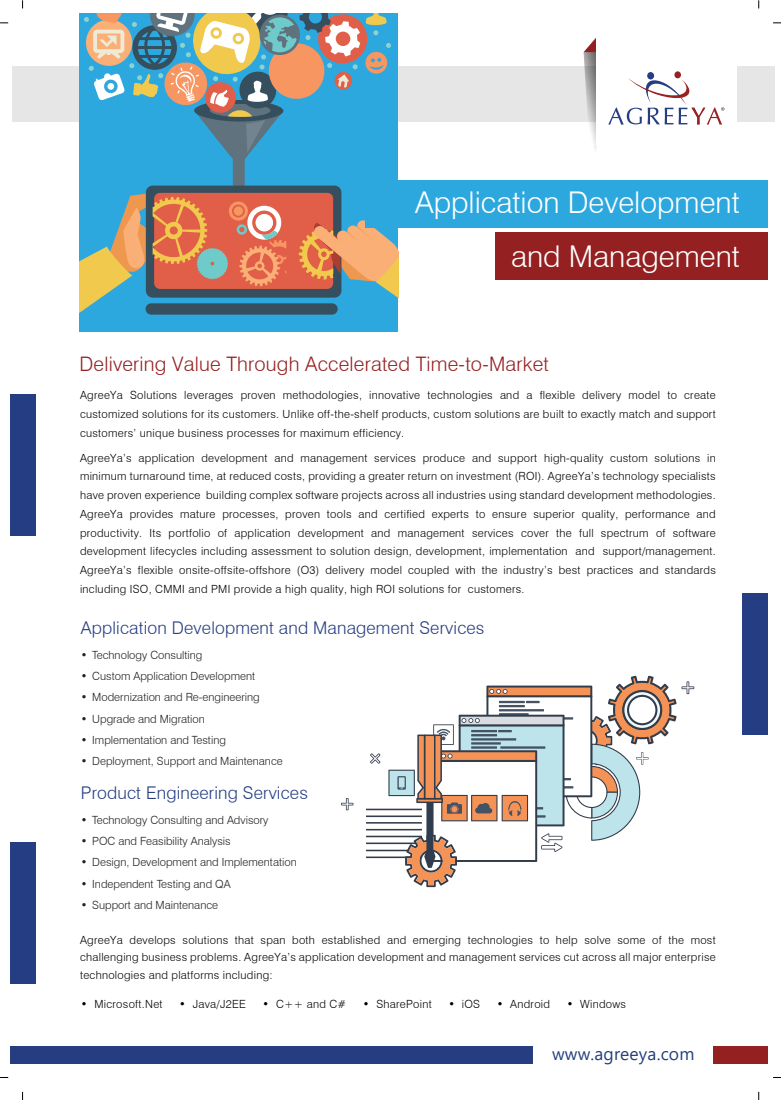
<style>
.page{position:relative;width:781px;height:1100px;background:#fff}
.page>*{position:absolute;margin:0;border:0;box-sizing:border-box;transform-origin:0 0}
.t1{font:300 30px/54.9px "Swiss 721 BT";color:#fff;text-align:right}
.t2{font:300 20px "Swiss 721 BT";letter-spacing:.01em;color:#952021}
.t3{font:300 17.5px "Swiss 721 BT";letter-spacing:.01em;color:#253d82}
.t4{font:17.5px "Segoe UI";letter-spacing:.01em;color:#22407c}
.t5{font:300 11.25px/18.8px "Swiss 721 BT";letter-spacing:.025em;color:#010101;text-align:justify}
.t6{font:300 11.25px "Swiss 721 BT";color:#231f20}
</style>
<div class="page">
<div style="left:13px;top:66px;width:762px;height:56px;background:#e6e6e6"></div>
<div style="left:10px;top:1046px;width:523px;height:17px;background:#273d81"></div>
<div style="left:713px;top:1046px;width:54px;height:17px;background:#952021"></div>
<div style="left:10px;top:394px;width:26px;height:142px;background:#253d82"></div>
<div style="left:742px;top:593px;width:26px;height:142px;background:#253d82"></div>
<div style="left:10px;top:841px;width:26px;height:142px;background:#253d82"></div>
<div style="left:597px;top:37px;width:140px;height:109px;background:#fff"></div>
<svg style="left:584px;top:38px;width:140px;height:112px"></svg>
<div style="left:365px;top:180px;width:403px;height:47px;background:#2da8df"></div>
<div style="left:495px;top:232px;width:273px;height:47px;background:#952021"></div>
<svg style="left:79px;top:13px;width:319px;height:319px;background:#7799a3"></svg>
<svg style="left:370px;top:753px;width:10px;height:11px"></svg>
<svg style="left:682px;top:681px;width:12px;height:13px"></svg>
<svg style="left:341px;top:798px;width:12px;height:12px"></svg>
<hr style="left:366px;top:856px;width:56px;height:2px;background:#323c4b">
<hr style="left:366px;top:849px;width:56px;height:2px;background:#323c4b">
<hr style="left:366px;top:842px;width:56px;height:2px;background:#323c4b">
<hr style="left:366px;top:835px;width:56px;height:2px;background:#323c4b">
<hr style="left:366px;top:829px;width:56px;height:1px;background:#323c4b">
<hr style="left:366px;top:822px;width:56px;height:1px;background:#323c4b">
<hr style="left:366px;top:815px;width:56px;height:2px;background:#323c4b">
<hr style="left:366px;top:808px;width:56px;height:2px;background:#323c4b">
<svg style="left:388px;top:675px;width:288px;height:212px"></svg>
<h1 class="t1" style="left:415px;top:174px;width:326px">Application Development and Management</h1>
<h2 class="t2" style="left:79px;top:351px;width:471px">Delivering Value Through Accelerated Time-to-Market</h2>
<p class="t5" style="left:80px;top:385px;width:637px">AgreeYa Solutions leverages proven methodologies, innovative technologies and a flexible delivery model to create customized solutions for its customers. Unlike off-the-shelf products, custom solutions are built to exactly match and support customers’ unique business processes for maximum efficiency.</p>
<p class="t5" style="left:80px;top:448px;width:637px">AgreeYa’s application development and management services produce and support high-quality custom solutions in minimum turnaround time, at reduced costs, providing a greater return on investment (ROI). AgreeYa’s technology specialists have proven experience building complex software projects across all industries using standard development methodologies.<br>AgreeYa provides mature processes, proven tools and certified experts to ensure superior quality, performance and productivity. Its portfolio of application development and management services cover the full spectrum of software development lifecycles including assessment to solution design, development, implementation and support/management.<br>AgreeYa’s flexible onsite-offsite-offshore (O3) delivery model coupled with the industry’s best practices and standards including ISO, CMMI and PMI provide a high quality, high ROI solutions for customers.</p>
<h3 class="t3" style="left:81px;top:617px;width:405px">Application Development and Management Services</h3>
<p class="t6" style="left:81px;top:648px;width:123px">• Technology Consulting</p>
<p class="t6" style="left:81px;top:669px;width:176px">• Custom Application Development</p>
<p class="t6" style="left:81px;top:690px;width:180px">• Modernization and Re-engineering</p>
<p class="t6" style="left:81px;top:712px;width:125px">• Upgrade and Migration</p>
<p class="t6" style="left:81px;top:733px;width:146px">• Implementation and Testing</p>
<p class="t6" style="left:81px;top:754px;width:203px">• Deployment, Support and Maintenance</p>
<h3 class="t3" style="left:81px;top:782px;width:228px">Product Engineering Services</h3>
<p class="t6" style="left:81px;top:813px;width:189px">• Technology Consulting and Advisory</p>
<p class="t6" style="left:81px;top:834px;width:151px">• POC and Feasibility Analysis</p>
<p class="t6" style="left:81px;top:855px;width:217px">• Design, Development and Implementation</p>
<p class="t6" style="left:81px;top:877px;width:151px">• Independent Testing and QA</p>
<p class="t6" style="left:81px;top:898px;width:139px">• Support and Maintenance</p>
<p class="t5" style="left:80px;top:931px;width:637px;line-height:17.5px">AgreeYa develops solutions that span both established and emerging technologies to help solve some of the most challenging business problems. AgreeYa’s application development and management services cut across all major enterprise technologies and platforms including:</p>
<p class="t5" style="left:81px;top:994px;width:83px">• Microsoft.Net</p>
<p class="t5" style="left:179px;top:994px;width:68px">• Java/J2EE</p>
<p class="t5" style="left:263px;top:994px;width:85px">• C++ and C#</p>
<p class="t5" style="left:363px;top:994px;width:70px">• SharePoint</p>
<p class="t5" style="left:448px;top:994px;width:33px">• iOS</p>
<p class="t5" style="left:497px;top:994px;width:55px">• Android</p>
<p class="t5" style="left:567px;top:994px;width:61px">• Windows</p>
<h3 class="t4" style="left:552px;top:1037px;width:144px">www.agreeya.com</h3>
</div>
